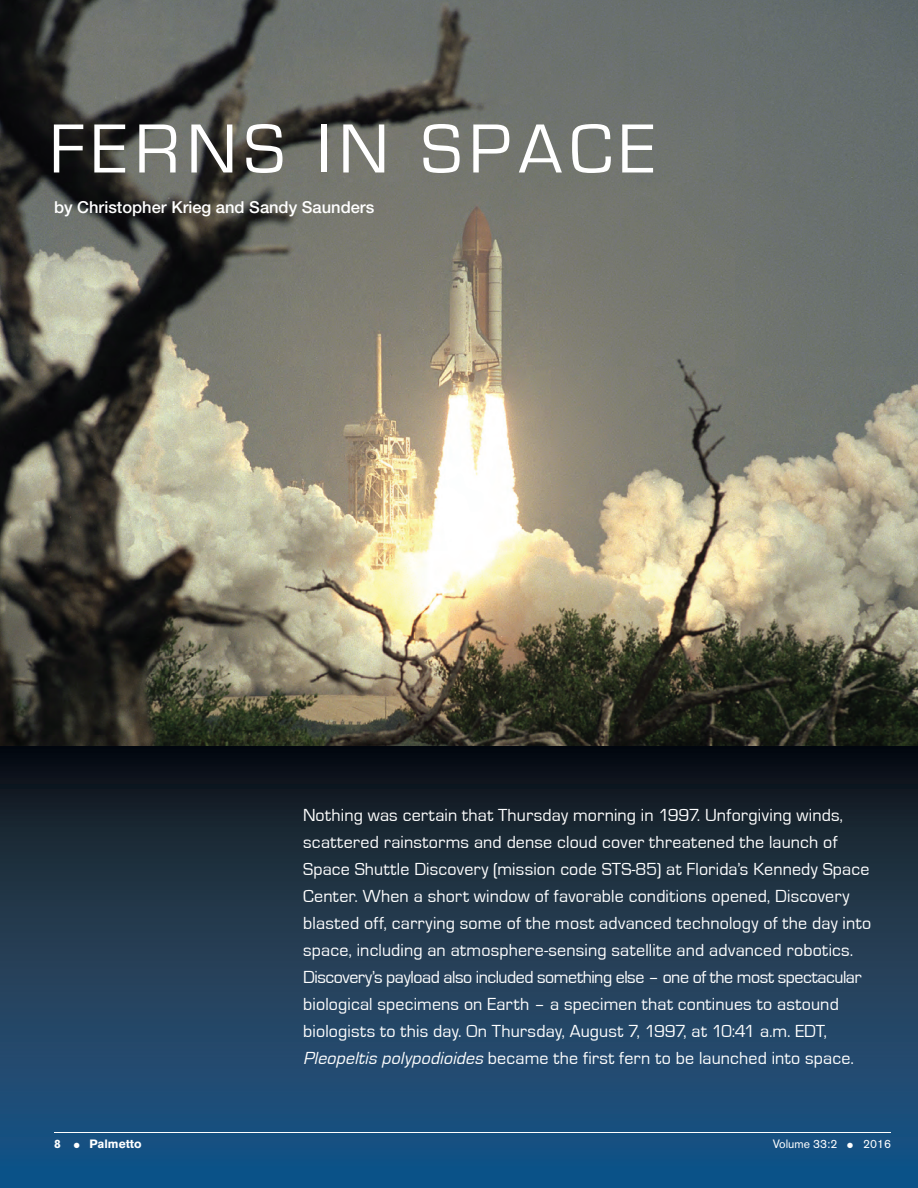
<style>
.page{position:relative;width:918px;height:1188px;background:#fff}
.page>*{position:absolute;margin:0;border:0;box-sizing:border-box;transform-origin:0 0}
.t1{font:72px "Eurostile";letter-spacing:.1em;color:#fff}
.t2{font:18px/27px "Eurostile";letter-spacing:.01em;color:#fff}
.t3{font:500 16.5px "Helvetica Neue LT Std";color:#fff}
.t4{font:12px "Akzidenz Grotesk BE";color:#fff}
.t5{font:700 12px "Akzidenz Grotesk BE";color:#fff}
.s1{font-style:italic}
</style>
<div class="page">
<svg style="left:0;top:746px;width:918px;height:442px;background:#1b3a55"></svg>
<hr style="left:54px;top:1132px;width:837px;height:1px;background:#fff">
<img style="left:0;top:0;width:918px;height:746px">
<p class="t1" style="left:49px;top:110px;width:608px">FERNS IN SPACE</p>
<p class="t3" style="left:54px;top:197px;width:322px">by Christopher Krieg and Sandy Saunders</p>
<p class="t2" style="left:303px;top:802px;width:570px">Nothing was certain that Thursday morning in 1997. Unforgiving winds, scattered rainstorms and dense cloud cover threatened the launch of Space Shuttle Discovery (mission code STS-85) at Florida’s Kennedy Space Center. When a short window of favorable conditions opened, Discovery blasted off, carrying some of the most advanced technology of the day into space, including an atmosphere-sensing satellite and advanced robotics.<br>Discovery’s payload also included something else – one of the most spectacular biological specimens on Earth – a specimen that continues to astound biologists to this day. On Thursday, August 7, 1997, at 10:41 a.m. EDT, <span class="s1">Pleopeltis polypodioides</span> became the first fern to be launched into space.</p>
<p class="t5" style="left:54px;top:1137px;width:89px">8 ● Palmetto</p>
<p class="t4" style="left:773px;top:1136px;width:120px">Volume 33:2 ● 2016</p>
</div>
